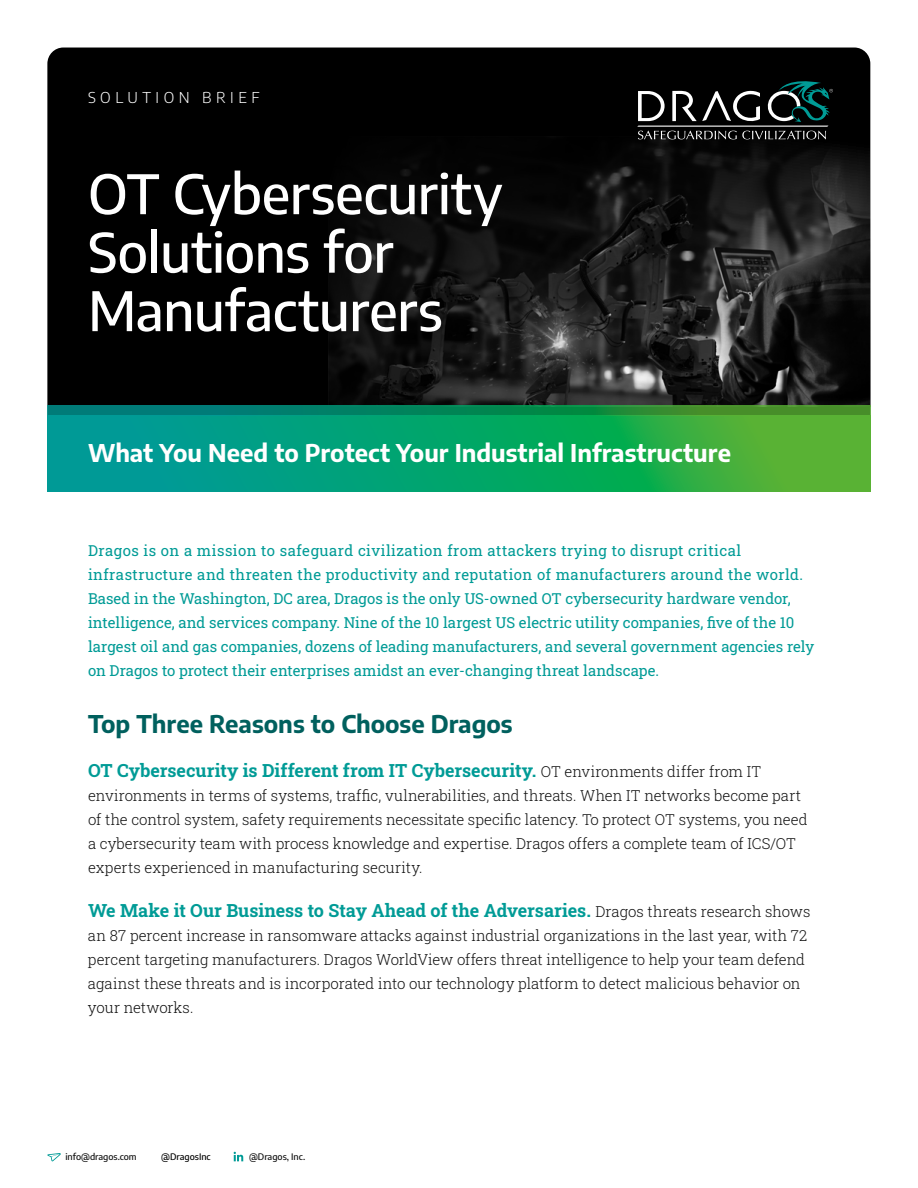
<style>
.page{position:relative;width:918px;height:1188px;background:#fff}
.page>*{position:absolute;margin:0;border:0;box-sizing:border-box;transform-origin:0 0}
.t1{font:500 54px/58.5px "Encode Sans";letter-spacing:-.005em;color:#fff}
.t2{font:700 24px "Encode Sans";color:#fff}
.t3{font:700 24px "Encode Sans";color:#00605e}
.t4{font:700 18px "Roboto Slab";letter-spacing:-.005em;color:#009b96}
.t5{font:300 15px/24px "Roboto Slab";color:#101010}
.t6{font:15px/24px "Roboto Slab";letter-spacing:.01em;color:#009b96}
.t7{font:300 15px "Encode Sans";letter-spacing:.3em;color:#fff}
.t8{font:500 9px "Encode Sans";color:#101010}
.t9{font:500 9px "Encode Sans";color:#000}
.s1{font-weight:300;font-size:15px;color:#101010}
</style>
<div class="page">
<div style="left:47px;top:48px;width:823px;height:357px;background:#000"></div>
<img style="left:328px;top:136px;width:542px;height:269px">
<svg style="left:637px;top:81px;width:196px;height:58px;background:#2a3130"></svg>
<svg style="left:47px;top:416px;width:824px;height:76px;background:#14a666"></svg>
<svg style="left:47px;top:405px;width:824px;height:11px;background:#158854"></svg>
<svg style="left:47px;top:1153px;width:14px;height:8px"></svg>
<svg style="left:234px;top:1152px;width:9px;height:9px"></svg>
<p class="t7" style="left:88px;top:87px;width:173px">SOLUTION BRIEF</p>
<h1 class="t1" style="left:88px;top:162px;width:416px">OT Cybersecurity<br>Solutions for<br>Manufacturers</h1>
<h2 class="t2" style="left:88px;top:435px;width:644px">What You Need to Protect Your Industrial Infrastructure</h2>
<p class="t6" style="left:88px;top:538px;width:728px">Dragos is on a mission to safeguard civilization from attackers trying to disrupt critical infrastructure and threaten the productivity and reputation of manufacturers around the world.<br>Based in the Washington, DC area, Dragos is the only US-owned OT cybersecurity hardware vendor, intelligence, and services company. Nine of the 10 largest US electric utility companies, five of the 10 largest oil and gas companies, dozens of leading manufacturers, and several government agencies rely on Dragos to protect their enterprises amidst an ever-changing threat landscape.</p>
<h2 class="t3" style="left:88px;top:706px;width:426px">Top Three Reasons to Choose Dragos</h2>
<p class="t4" style="left:88px;top:758px;width:675px">OT Cybersecurity is Different from IT Cybersecurity. <span class="s1">OT environments differ from IT</span></p>
<p class="t5" style="left:88px;top:783px;width:721px">environments in terms of systems, traffic, vulnerabilities, and threats. When IT networks become part of the control system, safety requirements necessitate specific latency. To protect OT systems, you need a cybersecurity team with process knowledge and expertise. Dragos offers a complete team of ICS/OT experts experienced in manufacturing security.</p>
<p class="t4" style="left:88px;top:898px;width:724px">We Make it Our Business to Stay Ahead of the Adversaries. <span class="s1">Dragos threats research shows</span></p>
<p class="t5" style="left:88px;top:923px;width:721px">an 87 percent increase in ransomware attacks against industrial organizations in the last year, with 72 percent targeting manufacturers. Dragos WorldView offers threat intelligence to help your team defend against these threats and is incorporated into our technology platform to detect malicious behavior on your networks.</p>
<p class="t8" style="left:65px;top:1150px;width:73px">info@dragos.com</p>
<p class="t9" style="left:161px;top:1150px;width:51px">@DragosInc</p>
<p class="t8" style="left:249px;top:1150px;width:58px">@Dragos, Inc.</p>
</div>
